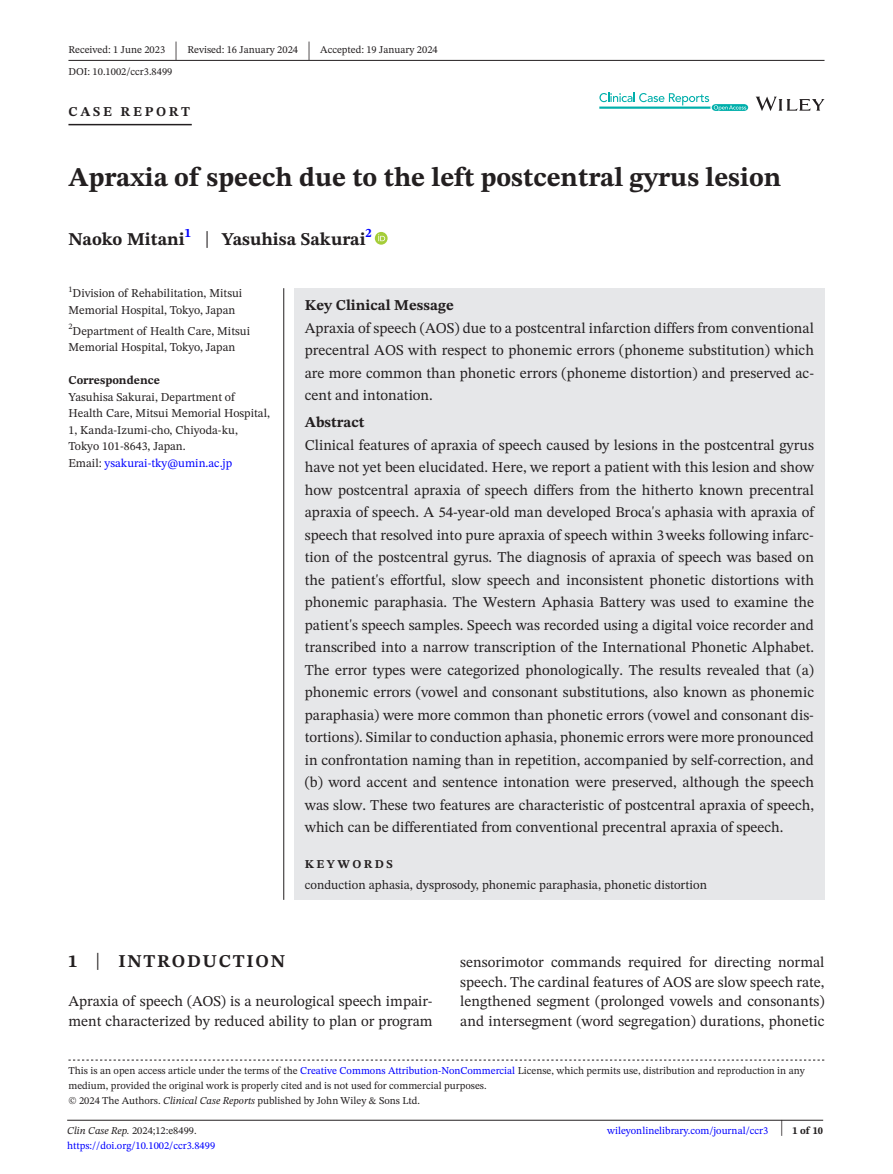
<style>
.page{position:relative;width:893px;height:1174px;background:#fff}
.page>*{position:absolute;margin:0;border:0;box-sizing:border-box;transform-origin:0 0}
.t1{font:700 27px "STIX Two Text";color:#231f20}
.t2{font:25.65px "STIX Two Text";color:#231f20;scale:.49 1}
.t3{font:700 18px "STIX Two Text";color:#231f20}
.t4{font:700 18px "STIX Two Text";letter-spacing:.1em;color:#231f20}
.t5{font:15px/22.5px "STIX Two Text";color:#231f20;text-align:justify}
.t6{font:700 15px "STIX Two Text";color:#231f20}
.t7{font:700 13.5px "STIX Two Text";letter-spacing:.2em;color:#231f20}
.t8{font:12.75px "STIX Two Text";color:#231f20}
.t9{font:12px/16.5px "STIX Two Text";color:#231f20}
.t10{font:700 12px "STIX Two Text";color:#231f20}
.t11{font:700 12px "STIX Two Text";letter-spacing:.2em;color:#231f20}
.t12{font:10.5px/15px "STIX Two Text";color:#231f20}
.t13{font:10.5px "STIX Two Text";color:#00f}
.t14{font:700 10.5px "STIX Two Text";color:#231f20}
.s1{font-weight:400;font-size:23.4px}
.s2{color:#00f}
.s3{font-weight:400;font-size:23.7px}
.s4{font-style:italic}
.s5{font-weight:400;font-size:22.2px}
</style>
<div class="page">
<hr style="left:67px;top:1119px;width:756px;height:1px;background:#231f20">
<svg style="left:756px;top:97px;width:68px;height:14px"></svg>
<svg style="left:599px;top:93px;width:149px;height:18px"></svg>
<hr style="left:68px;top:60px;width:756px;height:1px;background:#231f20">
<hr style="left:68px;top:124px;width:124px;height:1px;background:#231f20">
<svg style="left:375px;top:232px;width:13px;height:13px"></svg>
<svg style="left:378px;top:234px;width:7px;height:7px"></svg>
<svg style="left:68px;top:1059px;width:756px;height:1px"></svg>
<div style="left:294px;top:288px;width:530px;height:612px;background:#e6e7e9"></div>
<hr style="left:283px;top:288px;width:1px;height:612px;background:#231f20">
<p class="t12" style="left:68px;top:42px;width:98px">Received: 1 June 2023</p>
<h2 class="t2" style="left:175px;top:32px;width:8px">|</h2>
<p class="t12" style="left:187px;top:42px;width:112px">Revised: 16 January 2024</p>
<h2 class="t2" style="left:307px;top:32px;width:8px">|</h2>
<p class="t12" style="left:320px;top:42px;width:119px">Accepted: 19 January 2024</p>
<p class="t12" style="left:68px;top:64px;width:105px">DOI: 10.1002/ccr3.8499</p>
<p class="t7" style="left:68px;top:101px;width:123px">CASE REPORT</p>
<h1 class="t1" style="left:68px;top:158px;width:714px">Apraxia of speech due to the left postcentral gyrus lesion</h1>
<p class="t3" style="left:68px;top:226px;width:305px">Naoko Mitani<sup>1</sup> <span class="s1">|</span> Yasuhisa Sakurai<sup>2</sup></p>
<p class="t9" style="left:68px;top:285px;width:175px"><sup>1</sup>Division of Rehabilitation, Mitsui<br>Memorial Hospital, Tokyo, Japan</p>
<p class="t9" style="left:68px;top:322px;width:183px"><sup>2</sup>Department of Health Care, Mitsui<br>Memorial Hospital, Tokyo, Japan</p>
<p class="t10" style="left:68px;top:372px;width:93px">Correspondence</p>
<p class="t9" style="left:68px;top:388px;width:203px">Yasuhisa Sakurai, Department of Health Care, Mitsui Memorial Hospital, 1, Kanda-Izumi-cho, Chiyoda-ku, Tokyo 101-8643, Japan.<br>Email: <span class="s2">ysakurai-tky@umin.ac.jp</span></p>
<p class="t6" style="left:305px;top:294px;width:150px">Key Clinical Message</p>
<p class="t5" style="left:305px;top:316px;width:511px">Apraxia of speech (AOS) due to a postcentral infarction differs from conventional precentral AOS with respect to phonemic errors (phoneme substitution) which are more common than phonetic errors (phoneme distortion) and preserved ac&shy;cent and intonation.</p>
<p class="t6" style="left:305px;top:411px;width:61px">Abstract</p>
<p class="t5" style="left:305px;top:433px;width:511px">Clinical features of apraxia of speech caused by lesions in the postcentral gyrus have not yet been elucidated. Here, we report a patient with this lesion and show how postcentral apraxia of speech differs from the hitherto known precentral apraxia of speech. A 54-year-old man developed Broca's aphasia with apraxia of speech that resolved into pure apraxia of speech within 3weeks following infarc&shy;tion of the postcentral gyrus. The diagnosis of apraxia of speech was based on the patient's effortful, slow speech and inconsistent phonetic distortions with phonemic paraphasia. The Western Aphasia Battery was used to examine the patient's speech samples. Speech was recorded using a digital voice recorder and transcribed into a narrow transcription of the International Phonetic Alphabet.<br>The error types were categorized phonologically. The results revealed that (a) phonemic errors (vowel and consonant substitutions, also known as phonemic paraphasia) were more common than phonetic errors (vowel and consonant dis&shy;tortions). Similar to conduction aphasia, phonemic errors were more pronounced in confrontation naming than in repetition, accompanied by self-correction, and (b) word accent and sentence intonation were preserved, although the speech was slow. These two features are characteristic of postcentral apraxia of speech, which can be differentiated from conventional precentral apraxia of speech.</p>
<p class="t11" style="left:305px;top:855px;width:90px">KEYWORDS</p>
<p class="t8" style="left:305px;top:876px;width:404px">conduction aphasia, dysprosody, phonemic paraphasia, phonetic distortion</p>
<p class="t4" style="left:68px;top:948px;width:218px">1 <span class="s3">|</span> INTRODUCTION</p>
<p class="t5" style="left:68px;top:991px;width:366px;line-height:19.5px">Apraxia of speech (AOS) is a neurological speech impair&shy;ment characterized by reduced ability to plan or program</p>
<p class="t5" style="left:460px;top:952px;width:366px;line-height:19.5px">sensorimotor commands required for directing normal speech. The cardinal features of AOS are slow speech rate, lengthened segment (prolonged vowels and consonants) and intersegment (word segregation) durations, phonetic</p>
<p class="t12" style="left:68px;top:1063px;width:738px">This is an open access article under the terms of the <span class="s2">Creative Commons Attribution-NonCommercial</span> License, which permits use, distribution and reproduction in any medium, provided the original work is properly cited and is not used for commercial purposes.<br>© 2024 The Authors. <span class="s4">Clinical Case Reports</span> published by John Wiley &amp; Sons Ltd.</p>
<p class="t12" style="left:67px;top:1123px;width:131px"><span class="s4">Clin Case Rep.</span> 2024;12:e8499.</p>
<p class="t14" style="left:780px;top:1123px;width:45px"><span class="s5">|</span> 1 of 10</p>
<p class="t13" style="left:67px;top:1138px;width:150px">https://doi.org/10.1002/ccr3.8499</p>
<p class="t13" style="left:607px;top:1123px;width:163px">wileyonlinelibrary.com/journal/ccr3</p>
</div>
